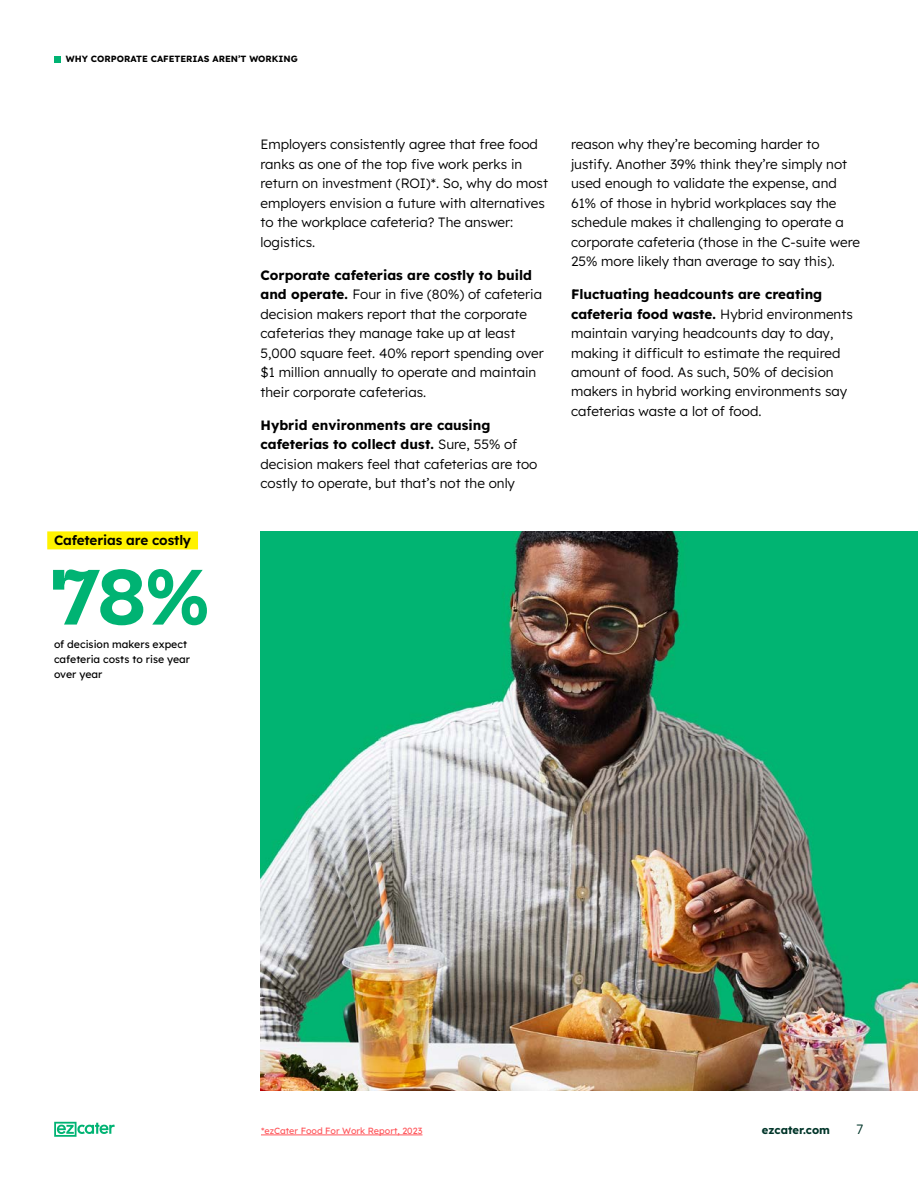
<style>
.page{position:relative;width:918px;height:1188px;background:#fff}
.page>*{position:absolute;margin:0;border:0;box-sizing:border-box;transform-origin:0 0}
.t1{font:700 72px "Hepta Slab";color:#00b373}
.t2{font:300 13.5px/19.5px "Lexend Deca";color:#000}
.t3{font:600 13.5px "Lexend Deca";letter-spacing:-.01em;color:#000}
.t4{font:300 13.5px "Lexend Deca";color:#003529}
.t5{font:700 11.25px "Lexend Deca";color:#003529}
.t6{font:10.5px/15px "Lexend Deca";color:#000}
.t7{font:700 9px "Lexend Deca";color:#000}
.t8{font:9px "Lexend Deca";color:#ff585d}
.s1{font-weight:700}
</style>
<div class="page">
<img style="left:261px;top:531px;width:657px;height:560px">
<div style="left:47px;top:531px;width:151px;height:18px;background:#fff200"></div>
<hr style="left:261px;top:1135px;width:161px;height:1px;background:#ff585d">
<svg style="left:54px;top:56px;width:6px;height:6px"></svg>
<svg style="left:54px;top:1122px;width:61px;height:15px"></svg>
<p class="t7" style="left:66px;top:52px;width:233px">WHY CORPORATE CAFETERIAS AREN’T WORKING</p>
<p class="t3" style="left:54px;top:530px;width:139px">Cafeterias are costly</p>
<h1 class="t1" style="left:51px;top:558px;width:161px">78%</h1>
<p class="t6" style="left:54px;top:636px;width:138px">of decision makers expect cafeteria costs to rise year over year</p>
<p class="t2" style="left:261px;top:134px;width:289px">Employers consistently agree that free food ranks as one of the top five work perks in return on investment (ROI)*. So, why do most employers envision a future with alternatives to the workplace cafeteria? The answer: logistics.</p>
<p class="t2" style="left:261px;top:264px;width:285px"><span class="s1">Corporate cafeterias are costly to build and operate.</span> Four in five (80%) of cafeteria decision makers report that the corporate cafeterias they manage take up at least 5,000 square feet. 40% report spending over $1 million annually to operate and maintain their corporate cafeterias.</p>
<p class="t2" style="left:261px;top:414px;width:278px"><span class="s1">Hybrid environments are causing cafeterias to collect dust.</span> Sure, 55% of decision makers feel that cafeterias are too costly to operate, but that’s not the only</p>
<p class="t2" style="left:571px;top:134px;width:290px">reason why they’re becoming harder to justify. Another 39% think they’re simply not used enough to validate the expense, and 61% of those in hybrid workplaces say the schedule makes it challenging to operate a corporate cafeteria (those in the C-suite were 25% more likely than average to say this).</p>
<p class="t2" style="left:571px;top:284px;width:284px"><span class="s1">Fluctuating headcounts are creating cafeteria food waste.</span> Hybrid environments maintain varying headcounts day to day, making it difficult to estimate the required amount of food. As such, 50% of decision makers in hybrid working environments say cafeterias waste a lot of food.</p>
<p class="t8" style="left:261px;top:1124px;width:163px">*ezCater Food For Work Report, 2023</p>
<p class="t5" style="left:762px;top:1121px;width:70px">ezcater.com</p>
<p class="t4" style="left:857px;top:1120px;width:8px">7</p>
</div>
